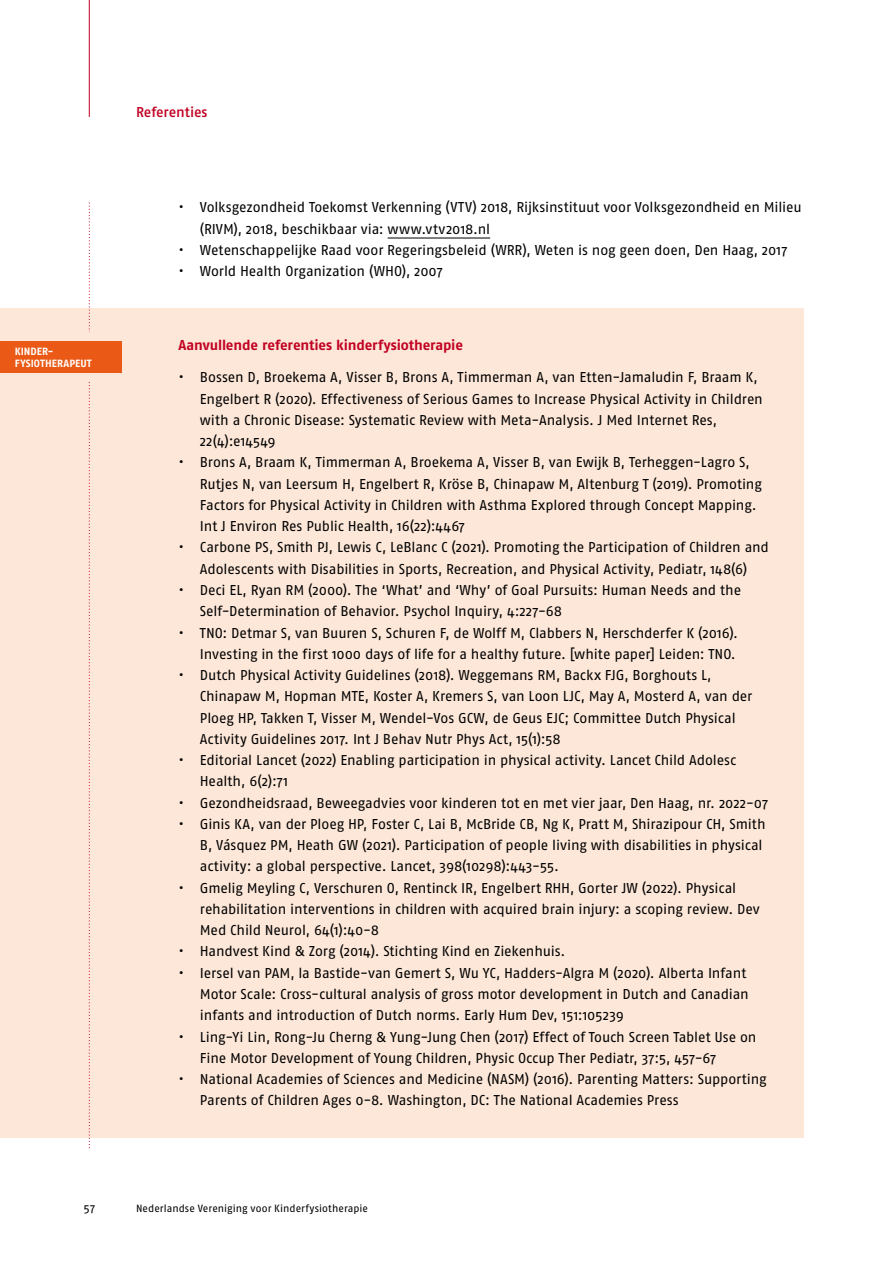
<style>
.page{position:relative;width:893px;height:1263px;background:#fff}
.page>*{position:absolute;margin:0;border:0;box-sizing:border-box;transform-origin:0 0}
.t1{font:14.25px/21.3px "Fago No";letter-spacing:-.01em;color:#000}
.t2{font:700 14.25px "Fago No";letter-spacing:-.01em;color:#c10122}
.t3{font:500 14.25px "Fago No";letter-spacing:-.005em;color:#c10122}
.t4{font:12px "Fago No";color:#000}
.t5{font:10.5px "Fago No";color:#000}
.t6{font:700 10.5px/12px "Fago No Tf";letter-spacing:.005em;color:#fff}
</style>
<div class="page">
<hr style="left:89px;top:0;width:1px;height:117px;background:#c10122">
<hr style="left:388px;top:238px;width:102px;height:1px;background:#000">
<div style="left:0;top:308px;width:804px;height:64px;background:#fde7d8"></div>
<div style="left:0;top:340px;width:804px;height:139px;background:#fde7d8"></div>
<div style="left:0;top:425px;width:804px;height:139px;background:#fde7d8"></div>
<div style="left:0;top:553px;width:804px;height:96px;background:#fde7d8"></div>
<div style="left:0;top:638px;width:804px;height:138px;background:#fde7d8"></div>
<div style="left:0;top:765px;width:804px;height:75px;background:#fde7d8"></div>
<div style="left:0;top:787px;width:804px;height:117px;background:#fde7d8"></div>
<div style="left:0;top:850px;width:804px;height:118px;background:#fde7d8"></div>
<div style="left:0;top:935px;width:804px;height:118px;background:#fde7d8"></div>
<div style="left:0;top:1042px;width:804px;height:96px;background:#fde7d8"></div>
<svg style="left:89px;top:202px;width:1px;height:946px"></svg>
<div style="left:64px;top:332px;width:51px;height:50px;background:#fde7d8"></div>
<div style="left:0;top:341px;width:121px;height:32px;background:#ea5915"></div>
<p class="t3" style="left:136px;top:104px;width:73px">Referenties</p>
<p class="t6" style="left:15px;top:345px;width:78px">KINDER-<br>FYSIOTHERAPEUT</p>
<p class="t1" style="left:200px;top:196px;width:603px;text-indent:-21px">• Volksgezondheid Toekomst Verkenning (VTV) 2018, Rijksinstituut voor Volksgezondheid en Milieu (RIVM), 2018, beschikbaar via: www.vtv2018.nl</p>
<p class="t1" style="left:179px;top:239px;width:610px">• Wetenschappelijke Raad voor Regeringsbeleid (WRR), Weten is nog geen doen, Den Haag, 2017</p>
<p class="t1" style="left:179px;top:260px;width:266px">• World Health Organization (WHO), 2007</p>
<p class="t2" style="left:179px;top:337px;width:286px">Aanvullende referenties kinderfysiotherapie</p>
<p class="t1" style="left:200px;top:367px;width:564px;text-indent:-21px">• Bossen D, Broekema A, Visser B, Brons A, Timmerman A, van Etten-Jamaludin F, Braam K, Engelbert R (2020). Effectiveness of Serious Games to Increase Physical Activity in Children with a Chronic Disease: Systematic Review with Meta-Analysis. J Med Internet Res, 22(4):e14549</p>
<p class="t1" style="left:200px;top:452px;width:563px;text-indent:-21px">• Brons A, Braam K, Timmerman A, Broekema A, Visser B, van Ewijk B, Terheggen-Lagro S, Rutjes N, van Leersum H, Engelbert R, Kröse B, Chinapaw M, Altenburg T (2019). Promoting Factors for Physical Activity in Children with Asthma Explored through Concept Mapping.<br>Int J Environ Res Public Health, 16(22):4467</p>
<p class="t1" style="left:179px;top:537px;width:592px;text-align:center">• Carbone PS, Smith PJ, Lewis C, LeBlanc C (2021). Promoting the Participation of Children and<br>Adolescents with Disabilities in Sports, Recreation, and Physical Activity, Pediatr, 148(6)</p>
<p class="t1" style="left:200px;top:579px;width:543px;text-indent:-21px">• Deci EL, Ryan RM (2000). The ‘What’ and ‘Why’ of Goal Pursuits: Human Needs and the<br>Self-Determination of Behavior. Psychol Inquiry, 4:227-68</p>
<p class="t1" style="left:179px;top:622px;width:561px;text-align:right">• TNO: Detmar S, van Buuren S, Schuren F, de Wolff M, Clabbers N, Herschderfer K (2016).<br>Investing in the first 1000 days of life for a healthy future. [white paper] Leiden: TNO.</p>
<p class="t1" style="left:200px;top:664px;width:554px;text-indent:-21px">• Dutch Physical Activity Guidelines (2018). Weggemans RM, Backx FJG, Borghouts L, Chinapaw M, Hopman MTE, Koster A, Kremers S, van Loon LJC, May A, Mosterd A, van der Ploeg HP, Takken T, Visser M, Wendel-Vos GCW, de Geus EJC; Committee Dutch Physical Activity Guidelines 2017. Int J Behav Nutr Phys Act, 15(1):58</p>
<p class="t1" style="left:200px;top:749px;width:538px;text-indent:-21px">• Editorial Lancet (2022) Enabling participation in physical activity. Lancet Child Adolesc<br>Health, 6(2):71</p>
<p class="t1" style="left:179px;top:792px;width:591px">• Gezondheidsraad, Beweegadvies voor kinderen tot en met vier jaar, Den Haag, nr. 2022-07</p>
<p class="t1" style="left:200px;top:813px;width:567px;text-indent:-21px">• Ginis KA, van der Ploeg HP, Foster C, Lai B, McBride CB, Ng K, Pratt M, Shirazipour CH, Smith<br>B, Vásquez PM, Heath GW (2021). Participation of people living with disabilities in physical activity: a global perspective. Lancet, 398(10298):443-55.</p>
<p class="t1" style="left:200px;top:877px;width:562px;text-indent:-21px">• Gmelig Meyling C, Verschuren O, Rentinck IR, Engelbert RHH, Gorter JW (2022). Physical rehabilitation interventions in children with acquired brain injury: a scoping review. Dev<br>Med Child Neurol, 64(1):40-8</p>
<p class="t1" style="left:179px;top:941px;width:388px">• Handvest Kind &amp; Zorg (2014). Stichting Kind en Ziekenhuis.</p>
<p class="t1" style="left:200px;top:962px;width:550px;text-indent:-21px">• Iersel van PAM, la Bastide-van Gemert S, Wu YC, Hadders-Algra M (2020). Alberta Infant<br>Motor Scale: Cross-cultural analysis of gross motor development in Dutch and Canadian infants and introduction of Dutch norms. Early Hum Dev, 151:105239</p>
<p class="t1" style="left:200px;top:1026px;width:558px;text-indent:-21px">• Ling-Yi Lin, Rong-Ju Cherng &amp; Yung-Jung Chen (2017) Effect of Touch Screen Tablet Use on<br>Fine Motor Development of Young Children, Physic Occup Ther Pediatr, 37:5, 457-67</p>
<p class="t1" style="left:200px;top:1068px;width:568px;text-indent:-21px">• National Academies of Sciences and Medicine (NASM) (2016). Parenting Matters: Supporting<br>Parents of Children Ages 0-8. Washington, DC: The National Academies Press</p>
<p class="t4" style="left:84px;top:1201px;width:13px">57</p>
<p class="t5" style="left:136px;top:1202px;width:234px">Nederlandse Vereniging voor Kinderfysiotherapie</p>
</div>
